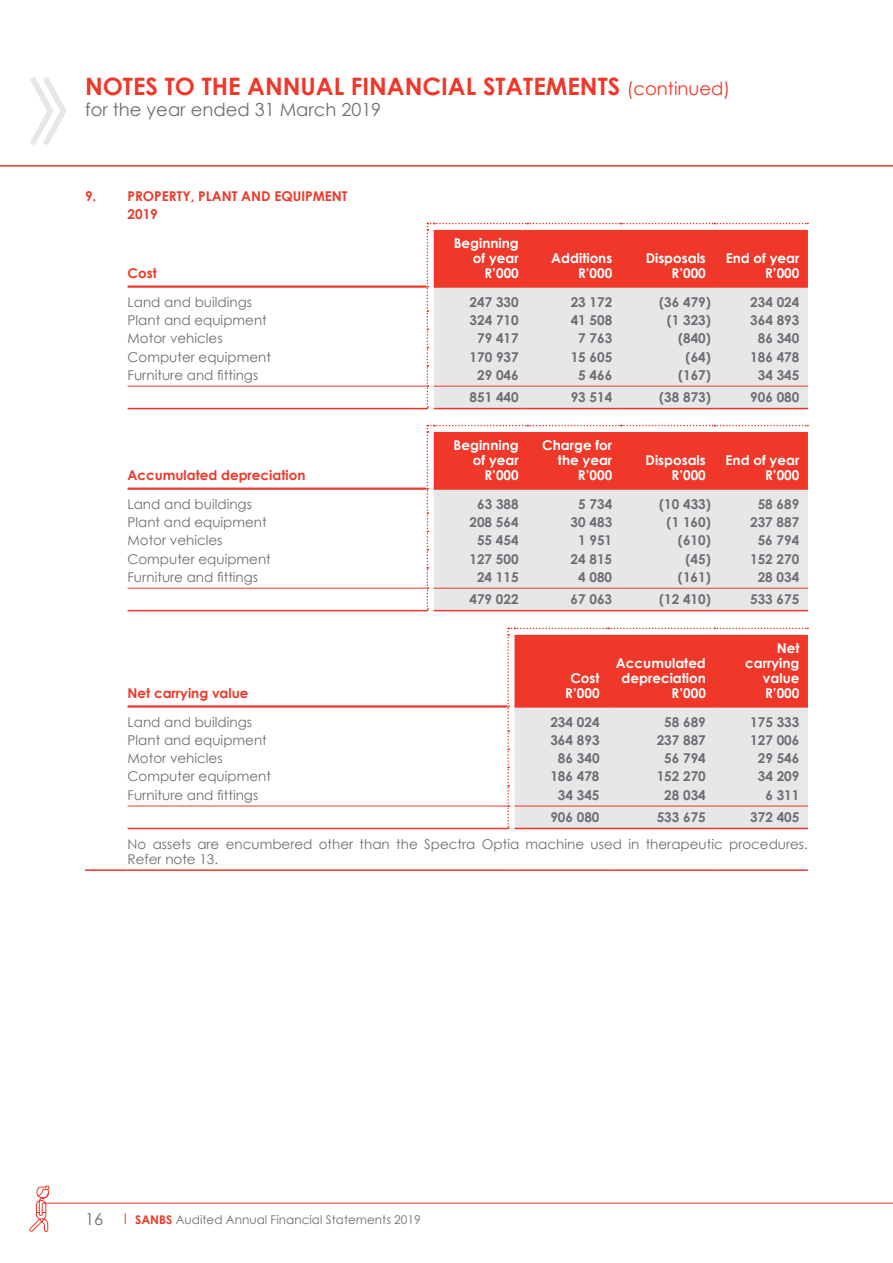
<style>
.page{position:relative;width:893px;height:1263px;background:#fff}
.page>*{position:absolute;margin:0;border:0;box-sizing:border-box;transform-origin:0 0}
.t1{font:700 24px "Century Gothic";color:#ef3829}
.t2{font:18px "Century Gothic";color:#6d6e71}
.t3{font:700 13.5px "Century Gothic";color:#6d6e71}
.t4{font:13.5px/15px "Century Gothic";color:#6d6e71}
.t5{font:700 13.5px/15px "Century Gothic";color:#fff;text-align:right}
.t6{font:700 13.5px/18.1px "Century Gothic";color:#ef3829}
.t7{font:12px "Century Gothic";color:#6d6e71}
.s1{font-weight:400;font-size:18px}
.s2{font-size:16.5px}
.s3{font-weight:700;color:#ef3829}
</style>
<div class="page">
<hr style="left:128px;top:285px;width:299px;height:3px;background:#ef3829">
<hr style="left:128px;top:386px;width:299px;height:1px;background:#ef3829">
<hr style="left:128px;top:408px;width:300px;height:1px;background:#ef3829">
<hr style="left:434px;top:408px;width:93px;height:1px;background:#ef3829">
<hr style="left:527px;top:408px;width:94px;height:1px;background:#ef3829">
<hr style="left:621px;top:408px;width:93px;height:1px;background:#ef3829">
<hr style="left:714px;top:408px;width:94px;height:1px;background:#ef3829">
<hr style="left:128px;top:487px;width:299px;height:3px;background:#ef3829">
<hr style="left:128px;top:588px;width:299px;height:1px;background:#ef3829">
<hr style="left:128px;top:610px;width:300px;height:1px;background:#ef3829">
<hr style="left:434px;top:610px;width:93px;height:1px;background:#ef3829">
<hr style="left:527px;top:610px;width:94px;height:1px;background:#ef3829">
<hr style="left:621px;top:610px;width:93px;height:1px;background:#ef3829">
<hr style="left:714px;top:610px;width:94px;height:1px;background:#ef3829">
<svg style="left:427px;top:223px;width:381px;height:185px;background:#eab0ac"></svg>
<svg style="left:427px;top:425px;width:381px;height:185px;background:#eab0ac"></svg>
<hr style="left:128px;top:705px;width:379px;height:3px;background:#ef3829">
<hr style="left:128px;top:806px;width:379px;height:1px;background:#ef3829">
<hr style="left:85px;top:869px;width:43px;height:2px;background:#ef3829">
<hr style="left:128px;top:828px;width:381px;height:1px;background:#ef3829">
<hr style="left:514px;top:828px;width:94px;height:1px;background:#ef3829">
<hr style="left:608px;top:828px;width:106px;height:1px;background:#ef3829">
<hr style="left:714px;top:828px;width:94px;height:1px;background:#ef3829">
<hr style="left:128px;top:869px;width:380px;height:2px;background:#ef3829">
<svg style="left:508px;top:869px;width:6px;height:2px"></svg>
<hr style="left:514px;top:869px;width:94px;height:2px;background:#ef3829">
<hr style="left:608px;top:869px;width:106px;height:2px;background:#ef3829">
<hr style="left:714px;top:869px;width:94px;height:2px;background:#ef3829">
<svg style="left:507px;top:628px;width:301px;height:200px;background:#eaa8a3"></svg>
<svg style="left:0;top:77px;width:893px;height:90px"></svg>
<svg style="left:29px;top:1185px;width:864px;height:47px"></svg>
<h1 class="t1" style="left:85px;top:71px;width:647px">NOTES TO THE ANNUAL FINANCIAL STATEMENTS <span class="s1">(continued)</span></h1>
<h2 class="t2" style="left:85px;top:98px;width:298px">for the year ended 31 March 2019</h2>
<p class="t6" style="left:128px;top:187px;width:222px;text-indent:-43px">9. PROPERTY, PLANT AND EQUIPMENT<br>2019</p>
<p class="t6" style="left:128px;top:264px;width:31px">Cost</p>
<p class="t5" style="left:454px;top:235px;width:67px">Beginning of year<br>R’000</p>
<p class="t5" style="left:551px;top:250px;width:63px">Additions<br>R’000</p>
<p class="t5" style="left:646px;top:250px;width:62px">Disposals<br>R’000</p>
<p class="t5" style="left:726px;top:250px;width:75px">End of year<br>R’000</p>
<p class="t4" style="left:128px;top:294px;width:126px">Land and buildings</p>
<p class="t3" style="left:470px;top:294px;width:51px">247 330</p>
<p class="t3" style="left:571px;top:294px;width:43px">23 172</p>
<p class="t3" style="left:659px;top:294px;width:53px">(36 479)</p>
<p class="t3" style="left:750px;top:294px;width:51px">234 024</p>
<p class="t4" style="left:128px;top:313px;width:141px">Plant and equipment</p>
<p class="t3" style="left:470px;top:312px;width:51px">324 710</p>
<p class="t3" style="left:571px;top:312px;width:43px">41 508</p>
<p class="t3" style="left:667px;top:312px;width:46px">(1 323)</p>
<p class="t3" style="left:750px;top:312px;width:51px">364 893</p>
<p class="t4" style="left:128px;top:331px;width:97px">Motor vehicles</p>
<p class="t3" style="left:477px;top:330px;width:43px">79 417</p>
<p class="t3" style="left:578px;top:330px;width:36px">7 763</p>
<p class="t3" style="left:678px;top:330px;width:34px">(840)</p>
<p class="t3" style="left:758px;top:330px;width:43px">86 340</p>
<p class="t4" style="left:128px;top:349px;width:145px">Computer equipment</p>
<p class="t3" style="left:470px;top:348px;width:51px">170 937</p>
<p class="t3" style="left:571px;top:348px;width:43px">15 605</p>
<p class="t3" style="left:686px;top:348px;width:27px">(64)</p>
<p class="t3" style="left:750px;top:348px;width:51px">186 478</p>
<p class="t4" style="left:127px;top:367px;width:132px">Furniture and fittings</p>
<p class="t3" style="left:477px;top:366px;width:43px">29 046</p>
<p class="t3" style="left:578px;top:366px;width:36px">5 466</p>
<p class="t3" style="left:678px;top:366px;width:34px">(167)</p>
<p class="t3" style="left:758px;top:366px;width:43px">34 345</p>
<p class="t3" style="left:470px;top:389px;width:51px">851 440</p>
<p class="t3" style="left:571px;top:389px;width:43px">93 514</p>
<p class="t3" style="left:659px;top:389px;width:53px">(38 873)</p>
<p class="t3" style="left:750px;top:389px;width:51px">906 080</p>
<p class="t6" style="left:127px;top:466px;width:179px">Accumulated depreciation</p>
<p class="t5" style="left:454px;top:437px;width:67px">Beginning of year<br>R’000</p>
<p class="t5" style="left:542px;top:437px;width:71px">Charge for the year<br>R’000</p>
<p class="t5" style="left:646px;top:452px;width:62px">Disposals<br>R’000</p>
<p class="t5" style="left:726px;top:452px;width:75px">End of year<br>R’000</p>
<p class="t4" style="left:127px;top:496px;width:126px">Land and buildings</p>
<p class="t3" style="left:477px;top:496px;width:43px">63 388</p>
<p class="t3" style="left:578px;top:496px;width:36px">5 734</p>
<p class="t3" style="left:659px;top:496px;width:53px">(10 433)</p>
<p class="t3" style="left:758px;top:496px;width:43px">58 689</p>
<p class="t4" style="left:127px;top:515px;width:141px">Plant and equipment</p>
<p class="t3" style="left:469px;top:514px;width:51px">208 564</p>
<p class="t3" style="left:571px;top:514px;width:43px">30 483</p>
<p class="t3" style="left:667px;top:514px;width:46px">(1 160)</p>
<p class="t3" style="left:750px;top:514px;width:51px">237 887</p>
<p class="t4" style="left:127px;top:533px;width:97px">Motor vehicles</p>
<p class="t3" style="left:477px;top:532px;width:43px">55 454</p>
<p class="t3" style="left:578px;top:532px;width:36px">1 951</p>
<p class="t3" style="left:678px;top:532px;width:34px">(610)</p>
<p class="t3" style="left:758px;top:532px;width:43px">56 794</p>
<p class="t4" style="left:127px;top:551px;width:145px">Computer equipment</p>
<p class="t3" style="left:469px;top:550px;width:51px">127 500</p>
<p class="t3" style="left:571px;top:550px;width:43px">24 815</p>
<p class="t3" style="left:685px;top:550px;width:27px">(45)</p>
<p class="t3" style="left:750px;top:550px;width:51px">152 270</p>
<p class="t4" style="left:127px;top:569px;width:132px">Furniture and fittings</p>
<p class="t3" style="left:477px;top:568px;width:43px">24 115</p>
<p class="t3" style="left:578px;top:568px;width:36px">4 080</p>
<p class="t3" style="left:678px;top:568px;width:34px">(161)</p>
<p class="t3" style="left:758px;top:568px;width:43px">28 034</p>
<p class="t3" style="left:469px;top:591px;width:51px">479 022</p>
<p class="t3" style="left:571px;top:591px;width:43px">67 063</p>
<p class="t3" style="left:659px;top:591px;width:53px">(12 410)</p>
<p class="t3" style="left:750px;top:591px;width:51px">533 675</p>
<p class="t6" style="left:128px;top:684px;width:122px">Net carrying value</p>
<p class="t5" style="left:565px;top:670px;width:36px;text-align:center">Cost<br>R’000</p>
<p class="t5" style="left:616px;top:655px;width:91px">Accumulated depreciation<br>R’000</p>
<p class="t5" style="left:745px;top:640px;width:56px">Net carrying value<br>R’000</p>
<p class="t4" style="left:128px;top:714px;width:126px">Land and buildings</p>
<p class="t3" style="left:550px;top:713px;width:51px">234 024</p>
<p class="t3" style="left:664px;top:713px;width:43px">58 689</p>
<p class="t3" style="left:750px;top:713px;width:51px">175 333</p>
<p class="t4" style="left:128px;top:732px;width:141px">Plant and equipment</p>
<p class="t3" style="left:550px;top:732px;width:51px">364 893</p>
<p class="t3" style="left:657px;top:732px;width:51px">237 887</p>
<p class="t3" style="left:750px;top:732px;width:51px">127 006</p>
<p class="t4" style="left:128px;top:751px;width:97px">Motor vehicles</p>
<p class="t3" style="left:558px;top:750px;width:43px">86 340</p>
<p class="t3" style="left:664px;top:750px;width:43px">56 794</p>
<p class="t3" style="left:758px;top:750px;width:43px">29 546</p>
<p class="t4" style="left:128px;top:769px;width:145px">Computer equipment</p>
<p class="t3" style="left:550px;top:768px;width:51px">186 478</p>
<p class="t3" style="left:657px;top:768px;width:51px">152 270</p>
<p class="t3" style="left:758px;top:768px;width:43px">34 209</p>
<p class="t4" style="left:128px;top:787px;width:132px">Furniture and fittings</p>
<p class="t3" style="left:558px;top:786px;width:43px">34 345</p>
<p class="t3" style="left:664px;top:786px;width:43px">28 034</p>
<p class="t3" style="left:765px;top:786px;width:36px">6 311</p>
<p class="t3" style="left:550px;top:809px;width:51px">906 080</p>
<p class="t3" style="left:657px;top:809px;width:51px">533 675</p>
<p class="t3" style="left:750px;top:809px;width:51px">372 405</p>
<p class="t4" style="left:128px;top:836px;width:682px">No assets are encumbered other than the Spectra Optia machine used in therapeutic procedures.<br>Refer note 13.</p>
<p class="t7" style="left:85px;top:1212px;width:337px"><span class="s2">16</span> <span class="s3">| SANBS</span> Audited Annual Financial Statements 2019</p>
</div>
